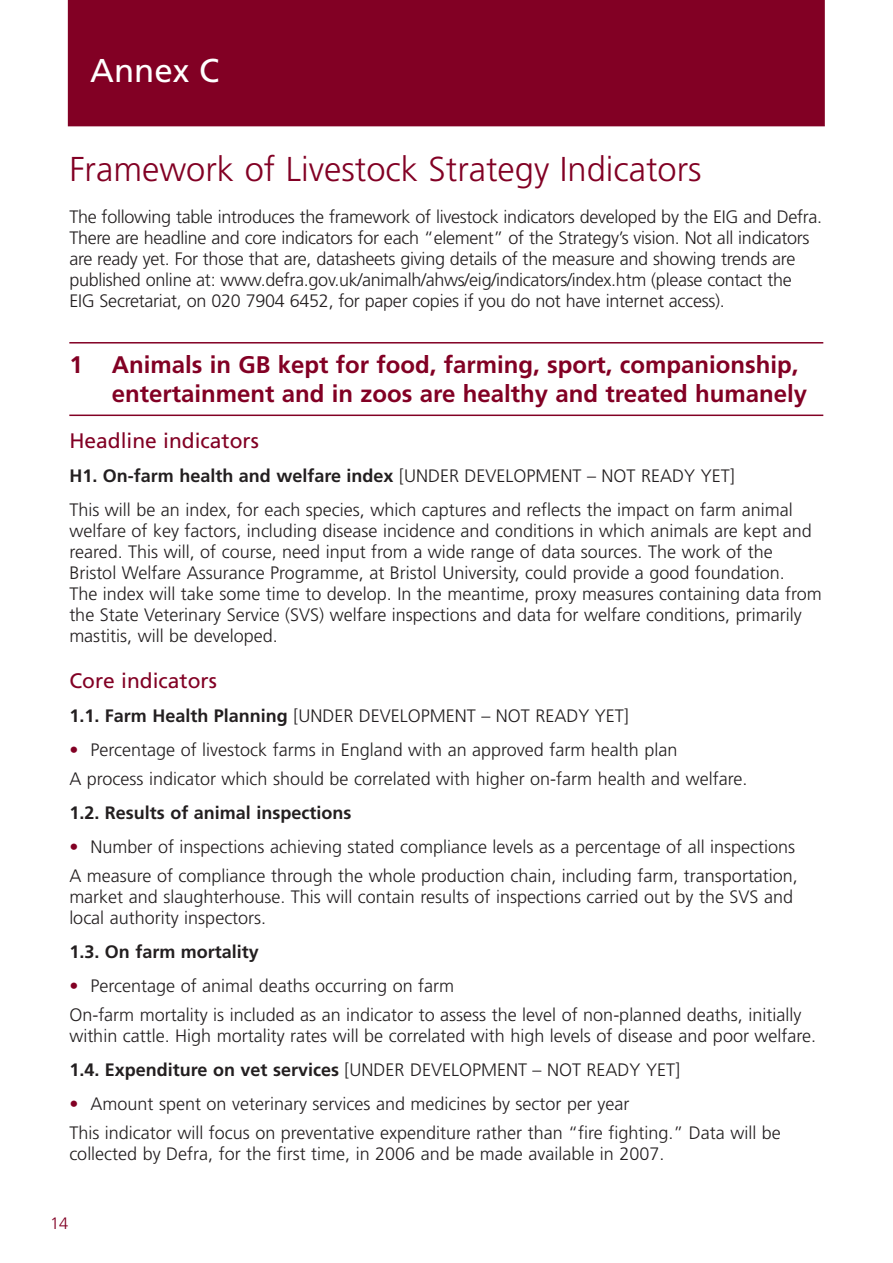
<style>
.page{position:relative;width:893px;height:1263px;background:#fff}
.page>*{position:absolute;margin:0;border:0;box-sizing:border-box;transform-origin:0 0}
.t1{font:300 34.5px "Frutiger";color:#820024}
.t2{font:33px "Frutiger";color:#fff}
.t3{font:700 24px/28.5px "Frutiger";color:#820024}
.t4{font:21px "Frutiger";color:#820024}
.t5{font:300 18px/21px "Frutiger";color:#231f20}
.t6{font:700 18px "Frutiger";color:#231f20}
.t7{font:300 16.5px "Frutiger";color:#820024}
.s1{font-weight:700}
.s2{color:#820024}
</style>
<div class="page">
<hr style="left:69px;top:342px;width:754px;height:2px;background:#820024">
<hr style="left:69px;top:415px;width:754px;height:1px;background:#820024">
<div style="left:68px;top:0;width:757px;height:126px;background:#820024"></div>
<h2 class="t2" style="left:90px;top:57px;width:131px">Annex C</h2>
<h1 class="t1" style="left:69px;top:155px;width:634px">Framework of Livestock Strategy Indicators</h1>
<p class="t5" style="left:69px;top:207px;width:754px">The following table introduces the framework of livestock indicators developed by the EIG and Defra.<br>There are headline and core indicators for each “element” of the Strategy’s vision. Not all indicators are ready yet. For those that are, datasheets giving details of the measure and showing trends are published online at: www.defra.gov.uk/animalh/ahws/eig/indicators/index.htm (please contact the<br>EIG Secretariat, on 020 7904 6452, for paper copies if you do not have internet access).</p>
<h3 class="t3" style="left:112px;top:353px;width:697px;text-indent:-43px">1 Animals in GB kept for food, farming, sport, companionship, entertainment and in zoos are healthy and treated humanely</h3>
<p class="t4" style="left:69px;top:433px;width:191px">Headline indicators</p>
<p class="t5" style="left:69px;top:460px;width:725px;line-height:33.8px"><span class="s1">H1. On-farm health and welfare index</span> [UNDER DEVELOPMENT – NOT READY YET]<br>This will be an index, for each species, which captures and reflects the impact on farm animal</p>
<p class="t5" style="left:69px;top:521px;width:754px">welfare of key factors, including disease incidence and conditions in which animals are kept and reared. This will, of course, need input from a wide range of data sources. The work of the Bristol Welfare Assurance Programme, at Bristol University, could provide a good foundation.<br>The index will take some time to develop. In the meantime, proxy measures containing data from the State Veterinary Service (SVS) welfare inspections and data for welfare conditions, primarily mastitis, will be developed.</p>
<p class="t4" style="left:69px;top:673px;width:149px">Core indicators</p>
<p class="t5" style="left:69px;top:707px;width:561px"><span class="s1">1.1. Farm Health Planning</span> [UNDER DEVELOPMENT – NOT READY YET]</p>
<p class="t5" style="left:69px;top:736px;width:679px;line-height:29.5px"><span class="s2">•</span> Percentage of livestock farms in England with an approved farm health plan<br>A process indicator which should be correlated with higher on-farm health and welfare.</p>
<p class="t6" style="left:69px;top:806px;width:283px">1.2. Results of animal inspections</p>
<p class="t5" style="left:69px;top:833px;width:730px;line-height:29.5px"><span class="s2">•</span> Number of inspections achieving stated compliance levels as a percentage of all inspections<br>A measure of compliance through the whole production chain, including farm, transportation,</p>
<p class="t5" style="left:69px;top:888px;width:725px">market and slaughterhouse. This will contain results of inspections carried out by the SVS and local authority inspectors.</p>
<p class="t6" style="left:69px;top:945px;width:191px">1.3. On farm mortality</p>
<p class="t5" style="left:69px;top:972px;width:733px;line-height:29.5px"><span class="s2">•</span> Percentage of animal deaths occurring on farm<br>On-farm mortality is included as an indicator to assess the level of non-planned deaths, initially</p>
<p class="t5" style="left:69px;top:1021px;width:748px;line-height:33.8px">within cattle. High mortality rates will be correlated with high levels of disease and poor welfare.<br><span class="s1">1.4. Expenditure on vet services</span> [UNDER DEVELOPMENT – NOT READY YET]</p>
<p class="t5" style="left:69px;top:1090px;width:713px;line-height:29.5px"><span class="s2">•</span> Amount spent on veterinary services and medicines by sector per year<br>This indicator will focus on preventative expenditure rather than “fire fighting.” Data will be</p>
<p class="t5" style="left:69px;top:1145px;width:596px">collected by Defra, for the first time, in 2006 and be made available in 2007.</p>
<p class="t7" style="left:50px;top:1217px;width:20px">14</p>
</div>
